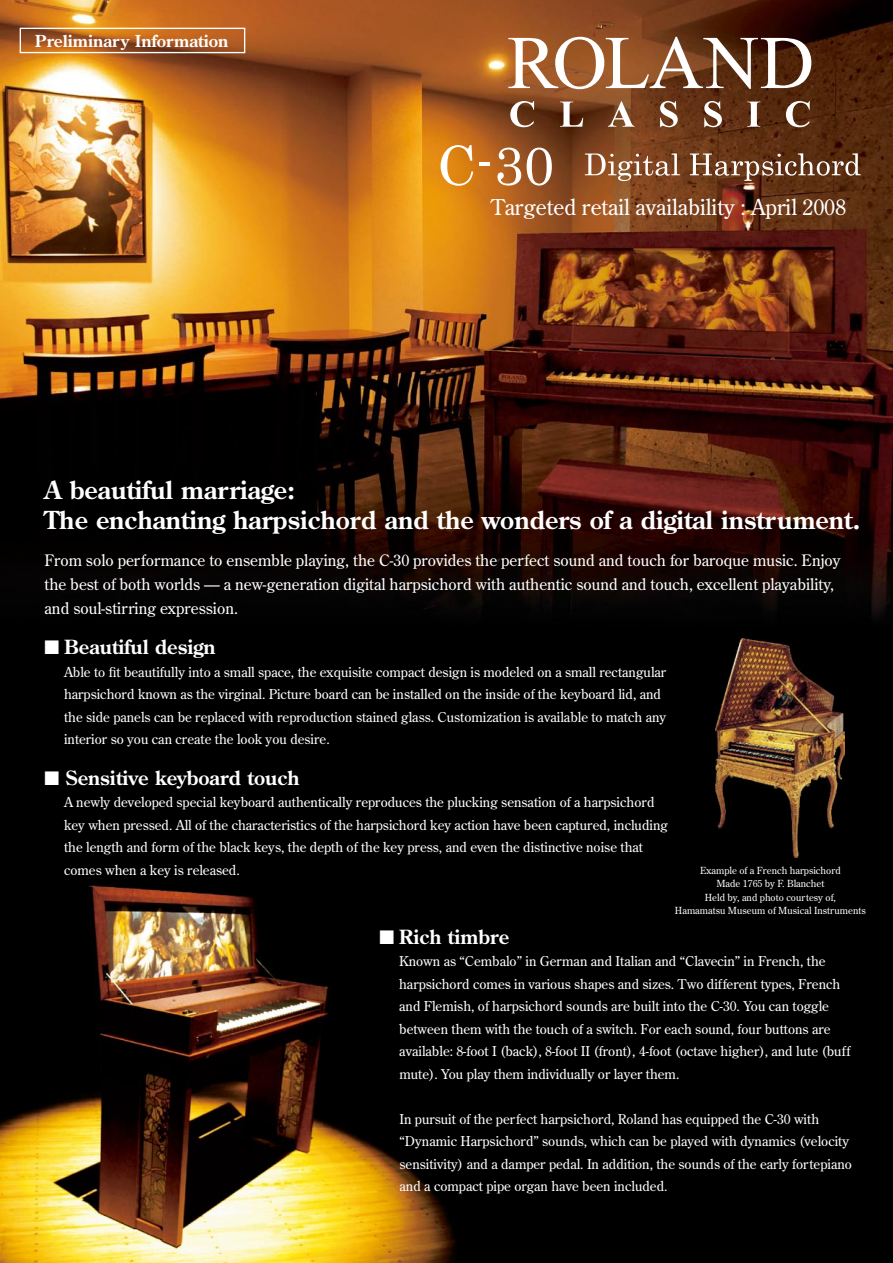
<style>
.page{position:relative;width:893px;height:1263px;background:#fff}
.page>*{position:absolute;margin:0;border:0;box-sizing:border-box;transform-origin:0 0}
.t1{font:700 24.75px/29.7px "Century Old Style Std";color:#fff}
.t2{font:21.75px "Century Old Style Std";color:#fff}
.t3{font:700 19.5px "Century Old Style Std";color:#fff}
.t4{font:700 16.5px "Century Old Style Std";color:#fff}
.t5{font:15.75px/24px "Century Old Style Std";color:#fff}
.t6{font:13.5px/22.5px "Century Old Style Std";color:#fff}
.t7{font:9.75px/13.5px "Century Old Style Std";color:#fff;text-align:center}
</style>
<div class="page">
<div style="left:0;top:634px;width:893px;height:629px;background:#000"></div>
<img style="left:0;top:0;width:893px;height:634px">
<img style="left:0;top:865px;width:528px;height:398px">
<img style="left:716px;top:638px;width:128px;height:220px">
<svg style="left:441px;top:145px;width:32px;height:41px"></svg>
<hr style="left:479px;top:162px;width:11px;height:4px;background:#fff">
<svg style="left:497px;top:148px;width:24px;height:38px"></svg>
<svg style="left:527px;top:148px;width:25px;height:38px"></svg>
<svg style="left:585px;top:153px;width:95px;height:28px"></svg>
<svg style="left:690px;top:153px;width:171px;height:28px"></svg>
<svg style="left:508px;top:37px;width:303px;height:52px"></svg>
<svg style="left:510px;top:101px;width:24px;height:26px"></svg>
<svg style="left:560px;top:102px;width:23px;height:25px"></svg>
<svg style="left:608px;top:101px;width:27px;height:26px"></svg>
<svg style="left:660px;top:101px;width:18px;height:26px"></svg>
<svg style="left:704px;top:101px;width:18px;height:26px"></svg>
<svg style="left:747px;top:102px;width:13px;height:25px"></svg>
<svg style="left:786px;top:101px;width:24px;height:26px"></svg>
<div style="left:20px;top:28px;width:225px;height:25px;border:1px solid #fff"></div>
<p class="t4" style="left:35px;top:30px;width:195px">Preliminary Information</p>
<h2 class="t2" style="left:491px;top:193px;width:356px">Targeted retail availability : April 2008</h2>
<h1 class="t1" style="left:45px;top:475px;width:817px">A beautiful marriage:<br>The enchanting harpsichord and the wonders of a digital instrument.</h1>
<p class="t5" style="left:45px;top:548px;width:798px">From solo performance to ensemble playing, the C-30 provides the perfect sound and touch for baroque music. Enjoy the best of both worlds — a new-generation digital harpsichord with authentic sound and touch, excellent playability, and soul-stirring expression.</p>
<h3 class="t3" style="left:45px;top:634px;width:173px">■ Beautiful design</h3>
<p class="t6" style="left:64px;top:660px;width:604px">Able to fit beautifully into a small space, the exquisite compact design is modeled on a small rectangular harpsichord known as the virginal. Picture board can be installed on the inside of the keyboard lid, and the side panels can be replaced with reproduction stained glass. Customization is available to match any interior so you can create the look you desire.</p>
<h3 class="t3" style="left:45px;top:765px;width:257px">■ Sensitive keyboard touch</h3>
<p class="t6" style="left:64px;top:791px;width:605px">A newly developed special keyboard authentically reproduces the plucking sensation of a harpsichord key when pressed. All of the characteristics of the harpsichord key action have been captured, including the length and form of the black keys, the depth of the key press, and even the distinctive noise that comes when a key is released.</p>
<p class="t7" style="left:675px;top:863px;width:192px">Example of a French harpsichord<br>Made 1765 by F. Blanchet<br>Held by, and photo courtesy of,<br>Hamamatsu Museum of Musical Instruments</p>
<h3 class="t3" style="left:379px;top:924px;width:131px">■ Rich timbre</h3>
<p class="t6" style="left:399px;top:950px;width:453px">Known as “Cembalo” in German and Italian and “Clavecin” in French, the harpsichord comes in various shapes and sizes. Two different types, French and Flemish, of harpsichord sounds are built into the C-30. You can toggle between them with the touch of a switch. For each sound, four buttons are available: 8-foot I (back), 8-foot II (front), 4-foot (octave higher), and lute (buff mute). You play them individually or layer them.</p>
<p class="t6" style="left:399px;top:1107px;width:454px">In pursuit of the perfect harpsichord, Roland has equipped the C-30 with “Dynamic Harpsichord” sounds, which can be played with dynamics (velocity sensitivity) and a damper pedal. In addition, the sounds of the early fortepiano and a compact pipe organ have been included.</p>
</div>
